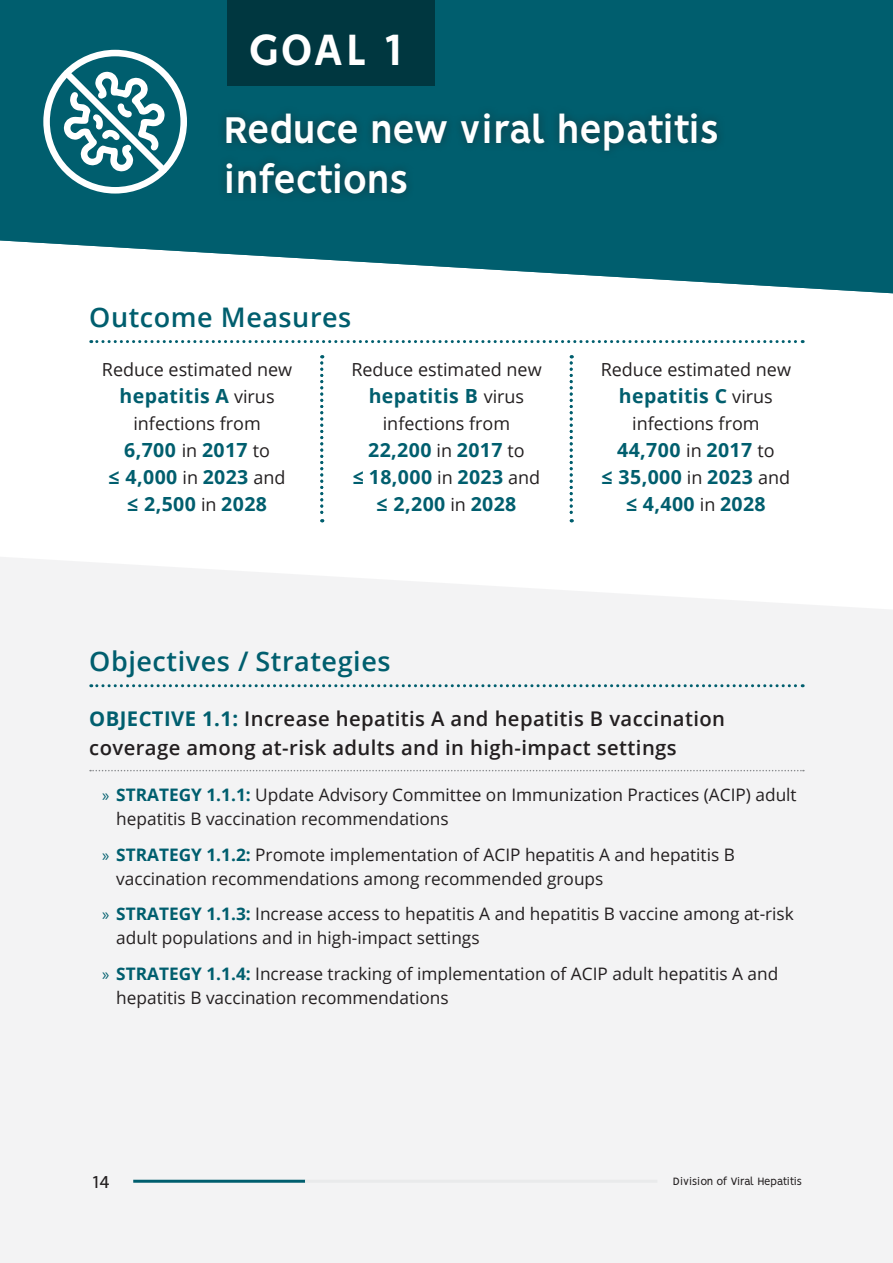
<style>
.page{position:relative;width:893px;height:1263px;background:#fff}
.page>*{position:absolute;margin:0;border:0;box-sizing:border-box;transform-origin:0 0}
.t1{font:700 49.5px "Vision";color:#fff}
.t2{font:700 42px/49.5px "Vision";letter-spacing:-.03em;color:#fff}
.t3{font:600 27px "Open Sans";letter-spacing:.02em;color:#005e6e}
.t4{font:600 20.25px/28.5px "Open Sans";letter-spacing:.02em;color:#231f20}
.t5{font:700 19.5px/27px "Open Sans";letter-spacing:.02em;color:#005e6e;text-align:center}
.t6{font:19.5px "Vision";color:#231f20}
.t7{font:18px "Open Sans";color:#231f20}
.t8{font:17.25px/24px "Open Sans";color:#231f20}
.t9{font:12px "Vision";letter-spacing:-.025em;color:#231f20}
.s1{font-weight:400;font-size:18px;color:#231f20}
.s2{font-weight:700;color:#005e6e}
.s3{font-family:"Myriad Pro";color:#005e6e}
</style>
<div class="page">
<svg style="left:0;top:0;width:893px;height:293px;background:#227381"></svg>
<div style="left:0;top:557px;width:893px;height:706px;background:#f3f3f4"></div>
<svg style="left:892px;top:841px;width:1px;height:422px"></svg>
<div style="left:227px;top:0;width:207px;height:86px;background:#003740"></div>
<hr style="left:133px;top:1180px;width:172px;height:3px;background:#005e6e">
<hr style="left:305px;top:1180px;width:352px;height:3px;background:#e9eaeb">
<div style="left:43px;top:50px;width:144px;height:144px;border:7px solid #fff;border-radius:50%"></div>
<svg style="left:57px;top:64px;width:116px;height:115px"></svg>
<div style="left:217px;top:104px;width:509px;height:98px;background:#231f20;opacity:.5"></div>
<svg style="left:91px;top:340px;width:712px;height:3px"></svg>
<svg style="left:320px;top:355px;width:3px;height:167px"></svg>
<svg style="left:570px;top:355px;width:3px;height:167px"></svg>
<svg style="left:91px;top:684px;width:712px;height:3px"></svg>
<svg style="left:90px;top:770px;width:714px;height:1px"></svg>
<h1 class="t1" style="left:248px;top:20px;width:155px">GOAL 1</h1>
<h2 class="t2" style="left:223px;top:105px;width:498px">Reduce new viral hepatitis infections</h2>
<h3 class="t3" style="left:89px;top:298px;width:264px">Outcome Measures</h3>
<p class="t7" style="left:102px;top:357px;width:192px">Reduce estimated new</p>
<p class="t5" style="left:120px;top:382px;width:157px">hepatitis A <span class="s1">virus</span></p>
<p class="t7" style="left:133px;top:411px;width:129px">infections from</p>
<p class="t5" style="left:109px;top:436px;width:178px">6,700 <span class="s1">in</span> 2017 <span class="s1">to<br></span>≤ 4,000 <span class="s1">in</span> 2023 <span class="s1">and </span>≤ 2,500 <span class="s1">in</span> 2028</p>
<p class="t7" style="left:351px;top:357px;width:192px">Reduce estimated new</p>
<p class="t5" style="left:369px;top:382px;width:157px">hepatitis B <span class="s1">virus</span></p>
<p class="t7" style="left:383px;top:411px;width:129px">infections from</p>
<p class="t5" style="left:353px;top:436px;width:189px">22,200 <span class="s1">in</span> 2017 <span class="s1">to<br></span>≤ 18,000 <span class="s1">in</span> 2023 <span class="s1">and </span>≤ 2,200 <span class="s1">in</span> 2028</p>
<p class="t7" style="left:601px;top:357px;width:192px">Reduce estimated new</p>
<p class="t5" style="left:619px;top:382px;width:155px">hepatitis C <span class="s1">virus</span></p>
<p class="t7" style="left:632px;top:411px;width:129px">infections from</p>
<p class="t5" style="left:602px;top:436px;width:190px">44,700 <span class="s1">in</span> 2017 <span class="s1">to<br></span>≤ 35,000 <span class="s1">in</span> 2023 <span class="s1">and </span>≤ 4,400 <span class="s1">in</span> 2028</p>
<h3 class="t3" style="left:89px;top:642px;width:303px">Objectives / Strategies</h3>
<p class="t4" style="left:89px;top:704px;width:637px"><span class="s2">OBJECTIVE 1.1:</span> Increase hepatitis A and hepatitis B vaccination coverage among at-risk adults and in high-impact settings</p>
<p class="t8" style="left:116px;top:782px;width:682px;text-indent:-14px"><span class="s3">»</span> <span class="s2">STRATEGY 1.1.1:</span> Update Advisory Committee on Immunization Practices (ACIP) adult hepatitis B vaccination recommendations</p>
<p class="t8" style="left:116px;top:842px;width:620px;text-indent:-14px"><span class="s3">»</span> <span class="s2">STRATEGY 1.1.2:</span> Promote implementation of ACIP hepatitis A and hepatitis B vaccination recommendations among recommended groups</p>
<p class="t8" style="left:116px;top:902px;width:679px;text-indent:-14px"><span class="s3">»</span> <span class="s2">STRATEGY 1.1.3:</span> Increase access to hepatitis A and hepatitis B vaccine among at-risk adult populations and in high-impact settings</p>
<p class="t8" style="left:116px;top:961px;width:664px;text-indent:-14px"><span class="s3">»</span> <span class="s2">STRATEGY 1.1.4:</span> Increase tracking of implementation of ACIP adult hepatitis A and hepatitis B vaccination recommendations</p>
<p class="t6" style="left:92px;top:1170px;width:19px">14</p>
<p class="t9" style="left:673px;top:1175px;width:130px">Division of Viral Hepatitis</p>
</div>
